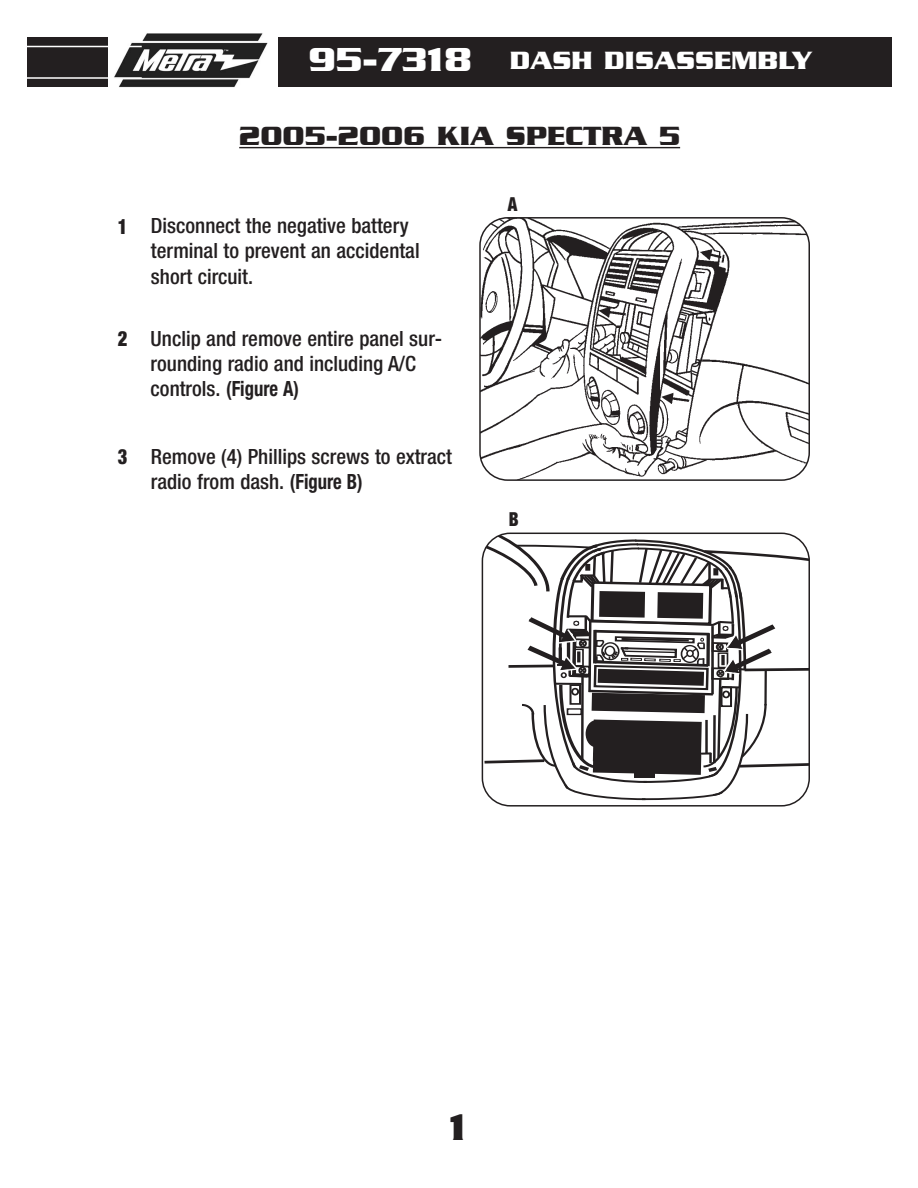
<style>
.page{position:relative;width:918px;height:1188px;background:#fff}
.page>*{position:absolute;margin:0;border:0;box-sizing:border-box;transform-origin:0 0}
.t1{font:700 40.2px "Serpentine";color:#231f20;scale:.87 1}
.t2{font:700 36px "Serpentine";color:#fff}
.t3{font:700 28.5px "Serpentine";color:#231f20}
.t4{font:700 27px "Serpentine";color:#fff}
.t5{font:500 condensed 21px/25.2px "Helvetica Neue";color:#231f20}
.t6{font:900 condensed 21px "Helvetica Neue";color:#231f20;scale:.89 1}
.t7{font:900 condensed 19.35px "Helvetica Neue";color:#231f20;scale:.89 1}
.s1{font-weight:700}
</style>
<div class="page">
<div style="left:27px;top:37px;width:864px;height:49px;background:#231f20"></div>
<hr style="left:239px;top:147px;width:441px;height:1px;background:#231f20">
<svg style="left:479px;top:217px;width:331px;height:264px"></svg>
<svg style="left:482px;top:533px;width:328px;height:274px"></svg>
<div style="left:109px;top:17px;width:169px;height:88px;background:#fff"></div>
<img style="left:114px;top:33px;width:154px;height:55px">
<hr style="left:10px;top:46px;width:132px;height:1px;background:#fff">
<hr style="left:10px;top:77px;width:132px;height:2px;background:#fff">
<h2 class="t2" style="left:308px;top:48px;width:165px">95-7318</h2>
<p class="t4" style="left:510px;top:51px;width:304px">DASH DISASSEMBLY</p>
<h3 class="t3" style="left:239px;top:127px;width:442px">2005-2006 KIA SPECTRA 5</h3>
<p class="t7" style="left:508px;top:197px;width:12px">A</p>
<p class="t6" style="left:118px;top:219px;width:12px">1</p>
<p class="t5" style="left:151px;top:215px;width:270px">Disconnect the negative battery terminal to prevent an accidental short circuit.</p>
<p class="t6" style="left:118px;top:331px;width:12px">2</p>
<p class="t5" style="left:151px;top:328px;width:293px">Unclip and remove entire panel sur&shy;rounding radio and including A/C controls. <span class="s1">(Figure A)</span></p>
<p class="t6" style="left:118px;top:449px;width:12px">3</p>
<p class="t5" style="left:151px;top:446px;width:302px">Remove (4) Phillips screws to extract radio from dash. <span class="s1">(Figure B)</span></p>
<p class="t7" style="left:509px;top:512px;width:13px">B</p>
<h1 class="t1" style="left:449px;top:1114px;width:21px">1</h1>
</div>
